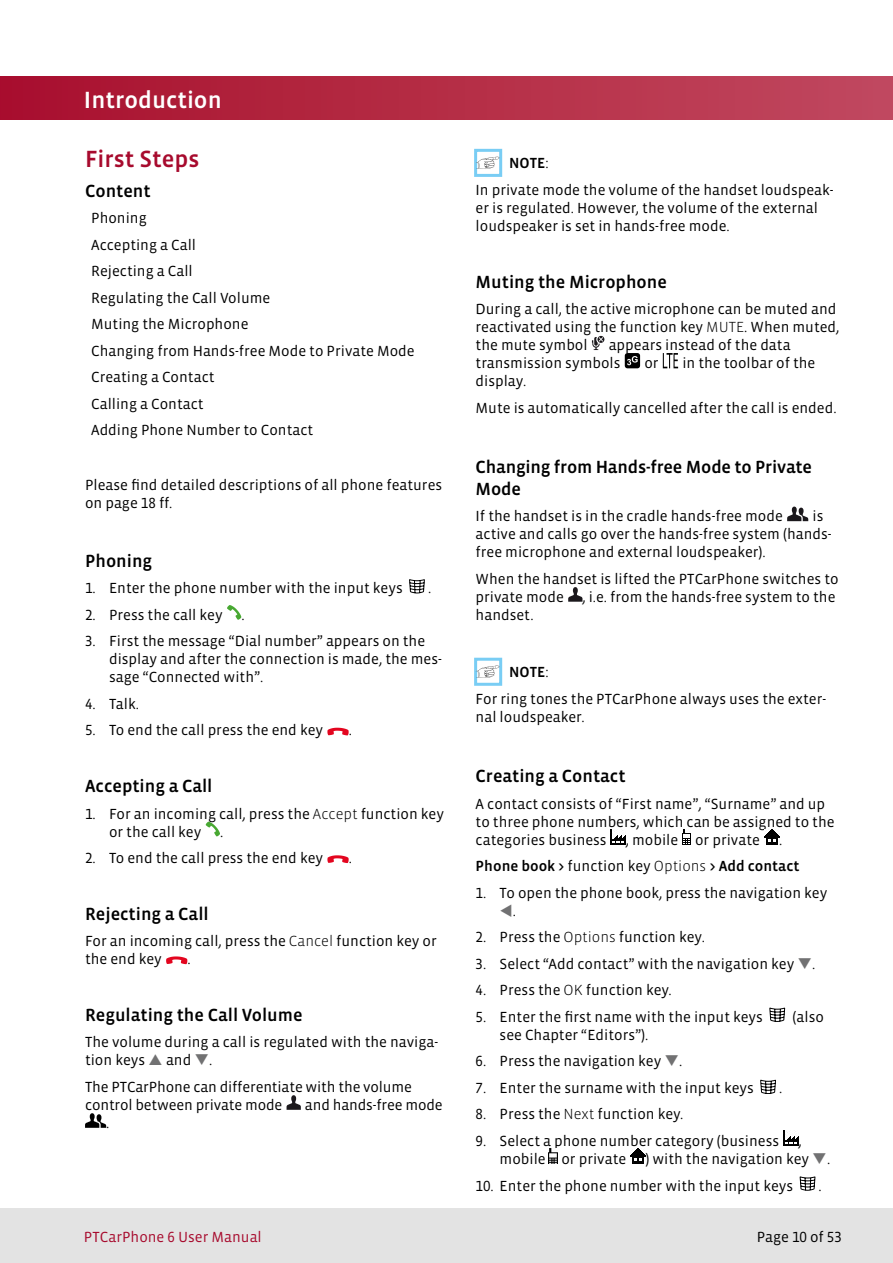
<style>
.page{position:relative;width:893px;height:1263px;background:#fff}
.page>*{position:absolute;margin:0;border:0;box-sizing:border-box;transform-origin:0 0}
.t1{font:24px "Vista Sans Med";color:#fff}
.t2{font:24px "Vista Sans Med";color:#a70a2d}
.t3{font:18px/21.6px "Vista Sans Med";color:#000}
.t4{font:15px/18px "Vista Sans";color:#000}
.t5{font:15px "Vista Sans Med";color:#000}
.t6{font:15px "Vista Sans";color:#a70a2d}
.s1{font-family:"Vista Sans Alt"}
.s2{font-weight:300}
.s3{color:#717172}
.s4{font-family:"Vista Sans"}
.s5{font-family:"Vista Sans";font-weight:300}
</style>
<div class="page">
<div style="left:0;top:77px;width:893px;height:42px;background:linear-gradient(to right,#a8102d,#c1495f)"></div>
<div style="left:0;top:1209px;width:893px;height:54px;background:#e3e3e3"></div>
<svg style="left:409px;top:579px;width:16px;height:14px"></svg>
<svg style="left:227px;top:605px;width:14px;height:15px"></svg>
<svg style="left:327px;top:728px;width:22px;height:7px"></svg>
<svg style="left:206px;top:821px;width:14px;height:15px"></svg>
<svg style="left:327px;top:855px;width:22px;height:8px"></svg>
<svg style="left:166px;top:956px;width:21px;height:8px"></svg>
<svg style="left:287px;top:1095px;width:14px;height:15px"></svg>
<svg style="left:85px;top:1113px;width:21px;height:15px"></svg>
<div style="left:474px;top:149px;width:28px;height:28px;background:#fff;border:3px solid #79cdf4"></div>
<svg style="left:476px;top:156px;width:23px;height:13px"></svg>
<svg style="left:592px;top:336px;width:12px;height:14px"></svg>
<svg style="left:625px;top:353px;width:15px;height:15px"></svg>
<svg style="left:663px;top:353px;width:15px;height:15px"></svg>
<svg style="left:787px;top:507px;width:21px;height:14px"></svg>
<svg style="left:568px;top:587px;width:14px;height:15px"></svg>
<div style="left:474px;top:658px;width:28px;height:28px;background:#fff;border:3px solid #79cdf4"></div>
<svg style="left:476px;top:665px;width:23px;height:13px"></svg>
<img style="left:611px;top:830px;width:15px;height:14px">
<img style="left:682px;top:830px;width:9px;height:14px">
<img style="left:764px;top:830px;width:15px;height:14px">
<svg style="left:769px;top:1007px;width:16px;height:15px"></svg>
<svg style="left:760px;top:1079px;width:16px;height:15px"></svg>
<img style="left:783px;top:1131px;width:15px;height:15px">
<img style="left:549px;top:1149px;width:8px;height:15px">
<img style="left:630px;top:1149px;width:15px;height:15px">
<svg style="left:799px;top:1176px;width:17px;height:15px"></svg>
<h1 class="t1" style="left:84px;top:87px;width:139px">Introduction</h1>
<h1 class="t2" style="left:85px;top:146px;width:116px">First Steps</h1>
<p class="t3" style="left:85px;top:180px;width:67px">Content</p>
<p class="t4" style="left:91px;top:205px;width:325px;line-height:26.5px">Phoning<br>Accepting a Call<br>Rejecting a Call<br>Regulating the Call Volume<br>Muting the Microphone<br>Changing from Hands-free Mode to Private Mode<br>Creating a Contact<br>Calling a Contact<br>Adding Phone Number to Contact</p>
<p class="t4" style="left:85px;top:476px;width:359px">Please find detailed descriptions of all phone features on page <span class="s1">18</span> ff.</p>
<p class="t3" style="left:85px;top:550px;width:69px">Phoning</p>
<p class="t4" style="left:85px;top:580px;width:319px"><span class="s1">1.</span> Enter the phone number with the input keys</p>
<p class="t4" style="left:428px;top:580px;width:5px">.</p>
<p class="t4" style="left:85px;top:606px;width:161px"><span class="s1">2.</span> Press the call key .</p>
<p class="t4" style="left:109px;top:633px;width:334px;text-indent:-24px"><span class="s1">3.</span> First the message “Dial number” appears on the display and after the connection is made, the mes&shy;sage “Connected with”.</p>
<p class="t4" style="left:85px;top:695px;width:55px"><span class="s1">4.</span> Talk.</p>
<p class="t4" style="left:85px;top:722px;width:240px"><span class="s1">5.</span> To end the call press the end key</p>
<p class="t4" style="left:349px;top:722px;width:5px">.</p>
<p class="t3" style="left:85px;top:775px;width:129px">Accepting a Call</p>
<p class="t4" style="left:109px;top:805px;width:336px;text-indent:-24px"><span class="s1">1.</span> For an incoming call, press the <span class="s2">Accept</span> function key or the call key .</p>
<p class="t4" style="left:85px;top:849px;width:240px"><span class="s1">2.</span> To end the call press the end key</p>
<p class="t4" style="left:349px;top:849px;width:5px">.</p>
<p class="t3" style="left:85px;top:903px;width:125px">Rejecting a Call</p>
<p class="t4" style="left:85px;top:932px;width:353px">For an incoming call, press the <span class="s2">Cancel</span> function key or the end key</p>
<p class="t4" style="left:187px;top:950px;width:5px">.</p>
<p class="t3" style="left:85px;top:1004px;width:219px">Regulating the Call Volume</p>
<p class="t4" style="left:85px;top:1033px;width:355px">The volume during a call is regulated with the naviga&shy;tion keys</p>
<p class="t4" style="left:85px;top:1047px;width:328px;line-height:26.5px;text-indent:81px">and <span class="s3">❑</span>.<br>The PTCarPhone can differentiate with the volume</p>
<p class="t4" style="left:85px;top:1096px;width:199px">control between private mode</p>
<p class="t4" style="left:305px;top:1096px;width:139px">and hands-free mode</p>
<p class="t4" style="left:106px;top:1114px;width:5px">.</p>
<p class="t5" style="left:509px;top:156px;width:41px">NOTE<span class="s4">:</span></p>
<p class="t4" style="left:476px;top:181px;width:359px">In private mode the volume of the handset loudspeak&shy;er is regulated. However, the volume of the external loudspeaker is set in hands-free mode.</p>
<p class="t3" style="left:476px;top:271px;width:193px">Muting the Microphone</p>
<p class="t4" style="left:476px;top:300px;width:365px">During a call, the active microphone can be muted and reactivated using the function key <span class="s2">MUTE</span>. When muted, the mute symbol</p>
<p class="t4" style="left:476px;top:336px;width:317px;text-indent:133px">appears instead of the data transmission symbols</p>
<p class="t4" style="left:644px;top:355px;width:16px">or</p>
<p class="t4" style="left:682px;top:355px;width:134px">in the toolbar of the</p>
<p class="t4" style="left:476px;top:368px;width:362px;line-height:26.5px">display.<br>Mute is automatically cancelled after the call is ended.</p>
<p class="t3" style="left:476px;top:457px;width:338px">Changing from Hands-free Mode to Private<br>Mode</p>
<p class="t4" style="left:476px;top:507px;width:309px">If the handset is in the cradle hands-free mode</p>
<p class="t4" style="left:476px;top:507px;width:358px;text-indent:337px">is active and calls go over the hands-free system (hands&shy;free microphone and external loudspeaker).</p>
<p class="t4" style="left:476px;top:570px;width:364px">When the handset is lifted the PTCarPhone switches to private mode , i.e. from the hands-free system to the handset.</p>
<p class="t5" style="left:509px;top:664px;width:41px">NOTE<span class="s4">:</span></p>
<p class="t4" style="left:476px;top:690px;width:352px">For ring tones the PTCarPhone always uses the exter&shy;nal loudspeaker.</p>
<p class="t3" style="left:476px;top:765px;width:152px">Creating a Contact</p>
<p class="t4" style="left:476px;top:795px;width:360px">A contact consists of “First name”, “Surname” and up to three phone numbers, which can be assigned to the categories business</p>
<p class="t4" style="left:626px;top:831px;width:136px">, mobile or private</p>
<p class="t4" style="left:779px;top:831px;width:5px">.</p>
<p class="t5" style="left:476px;top:858px;width:325px">Phone book &gt; <span class="s4">function key</span> <span class="s5">Options</span> &gt; Add contact</p>
<p class="t4" style="left:476px;top:884px;width:353px"><span class="s1">1.</span> To open the phone book, press the navigation key</p>
<p class="t4" style="left:500px;top:902px;width:18px"><span class="s3">▼</span>.</p>
<p class="t4" style="left:476px;top:928px;width:231px"><span class="s1">2.</span> Press the <span class="s2">Options</span> function key.</p>
<p class="t4" style="left:476px;top:955px;width:341px"><span class="s1">3.</span> Select “Add contact” with the navigation key <span class="s3">❑</span>.</p>
<p class="t4" style="left:476px;top:981px;width:198px"><span class="s1">4.</span> Press the <span class="s2">OK</span> function key.</p>
<p class="t4" style="left:476px;top:1008px;width:289px"><span class="s1">5.</span> Enter the first name with the input keys</p>
<p class="t4" style="left:792px;top:1008px;width:33px">(also</p>
<p class="t4" style="left:500px;top:1026px;width:150px">see Chapter “Editors”).</p>
<p class="t4" style="left:476px;top:1052px;width:208px"><span class="s1">6.</span> Press the navigation key <span class="s3">❑</span>.</p>
<p class="t4" style="left:476px;top:1079px;width:280px"><span class="s1">7.</span> Enter the surname with the input keys</p>
<p class="t4" style="left:779px;top:1079px;width:5px">.</p>
<p class="t4" style="left:476px;top:1106px;width:209px"><span class="s1">8.</span> Press the <span class="s2">Next</span> function key.</p>
<p class="t4" style="left:476px;top:1132px;width:305px"><span class="s1">9.</span> Select a phone number category (business</p>
<p class="t4" style="left:798px;top:1132px;width:5px">,</p>
<p class="t4" style="left:500px;top:1150px;width:128px">mobile or private</p>
<p class="t4" style="left:645px;top:1150px;width:186px">) with the navigation key <span class="s3">❑</span>.</p>
<p class="t4" style="left:476px;top:1177px;width:319px"><span class="s1">10.</span> Enter the phone number with the input keys</p>
<p class="t4" style="left:819px;top:1177px;width:5px">.</p>
<p class="t6" style="left:84px;top:1229px;width:179px">PTCarPhone <span class="s1">6</span> User Manual</p>
<p class="t4" style="left:757px;top:1228px;width:87px">Page <span class="s1">10</span> of <span class="s1">53</span></p>
</div>
